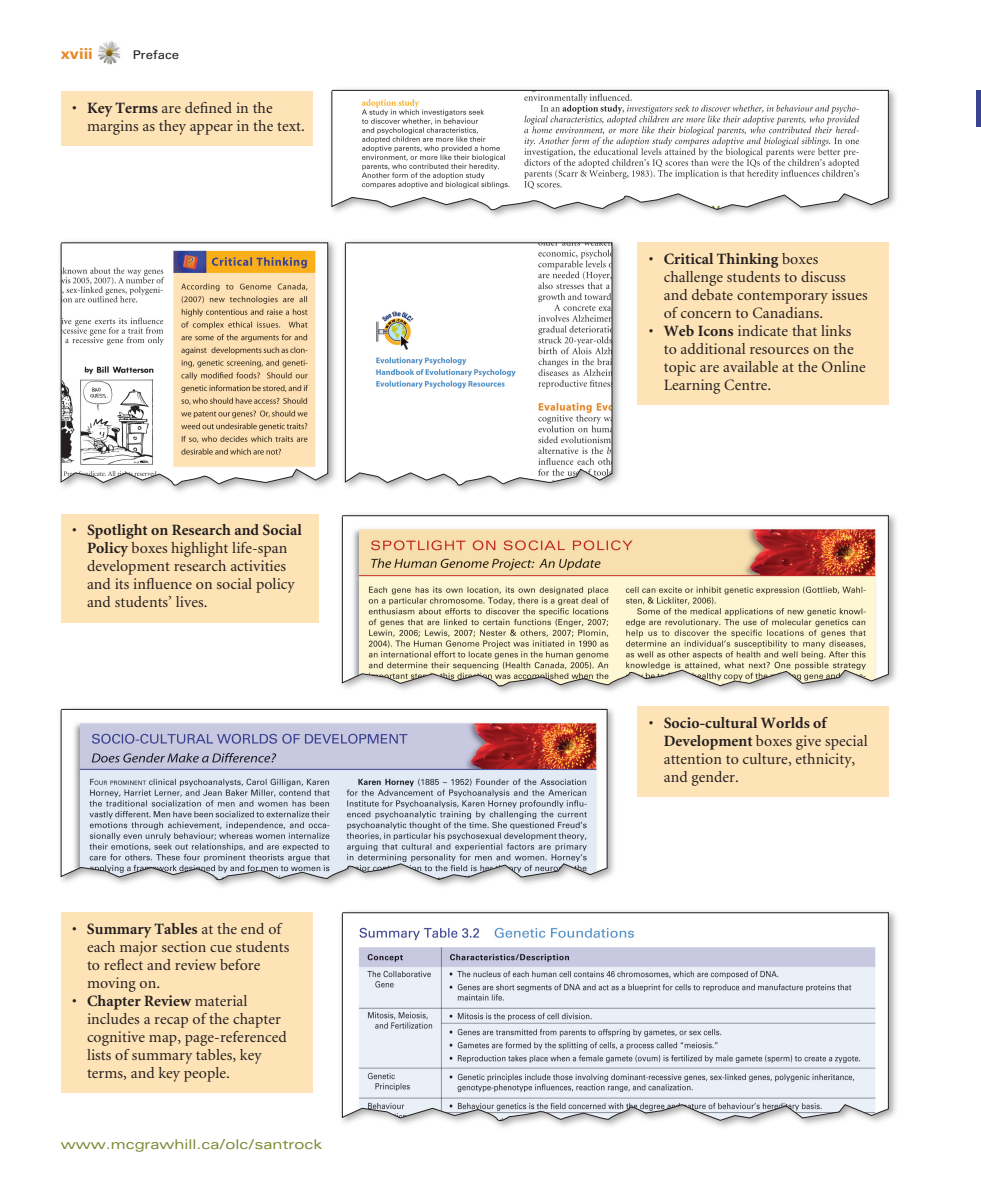
<style>
.page{position:relative;width:981px;height:1184px;background:#fff}
.page>*{position:absolute;margin:0;border:0;box-sizing:border-box;transform-origin:0 0}
.t1{font:15.75px/18px "Minion";letter-spacing:.005em;color:#231f20}
.t2{font:700 15px "Univers";color:#e68824;scale:1.1 1}
.t3{font:expanded 13.5px "Univers";color:#7e8733}
.t4{font:12px "Univers";letter-spacing:.005em;color:#231f20;scale:1.1 1}
.s1{font-weight:700}
</style>
<div class="page">
<img style="left:98px;top:41px;width:23px;height:24px">
<div style="left:61px;top:91px;width:252px;height:54px;background:#fee3b7"></div>
<div style="left:327px;top:86px;width:572px;height:134px;background:#231f20;opacity:.4"></div>
<svg style="left:331px;top:90px;width:558px;height:124px"></svg>
<div style="left:638px;top:243px;width:251px;height:162px;background:#fee3b7"></div>
<div style="left:61px;top:514px;width:258px;height:108px;background:#fee3b7"></div>
<div style="left:638px;top:706px;width:251px;height:90px;background:#fee3b7"></div>
<div style="left:61px;top:912px;width:252px;height:180px;background:#fee3b7"></div>
<div style="left:338px;top:908px;width:561px;height:223px;background:#231f20;opacity:.4"></div>
<svg style="left:342px;top:912px;width:547px;height:212px"></svg>
<div style="left:56px;top:238px;width:283px;height:258px;background:#231f20;opacity:.4"></div>
<svg style="left:60px;top:242px;width:268px;height:247px"></svg>
<div style="left:340px;top:238px;width:283px;height:257px;background:#231f20;opacity:.4"></div>
<svg style="left:345px;top:242px;width:268px;height:247px"></svg>
<div style="left:338px;top:511px;width:561px;height:185px;background:#231f20;opacity:.4"></div>
<svg style="left:342px;top:515px;width:547px;height:175px;background:#e1d1b6"></svg>
<div style="left:56px;top:704px;width:562px;height:186px;background:#231f20;opacity:.4"></div>
<svg style="left:60px;top:708px;width:548px;height:175px;background:#c8c6d0"></svg>
<div style="left:976px;top:90px;width:5px;height:36px;background:#384391"></div>
<p class="t2" style="left:61px;top:45px;width:31px">xviii</p>
<p class="t4" style="left:133px;top:48px;width:44px">Preface</p>
<p class="t1" style="left:87px;top:99px;width:219px;text-indent:-15px">• <span class="s1">Key Terms</span> are defined in the margins as they appear in the text.</p>
<p class="t1" style="left:87px;top:522px;width:216px;text-indent:-15px">• <span class="s1">Spotlight on Research and Social<br>Policy</span> boxes highlight life-span development research activities and its influence on social policy and students’ lives.</p>
<p class="t1" style="left:87px;top:920px;width:204px;text-indent:-15px">• <span class="s1">Summary Tables</span> at the end of each major section cue students to reflect and review before moving on.</p>
<p class="t1" style="left:87px;top:992px;width:201px;text-indent:-15px">• <span class="s1">Chapter Review</span> material includes a recap of the chapter cognitive map, page-referenced lists of summary tables, key terms, and key people.</p>
<p class="t3" style="left:61px;top:1136px;width:263px">www.mcgrawhill.ca/olc/santrock</p>
<p class="t1" style="left:664px;top:251px;width:206px;text-indent:-15px">• <span class="s1">Critical Thinking</span> boxes challenge students to discuss and debate contemporary issues of concern to Canadians.</p>
<p class="t1" style="left:664px;top:323px;width:203px;text-indent:-15px">• <span class="s1">Web Icons</span> indicate that links to additional resources on the topic are available at the Online<br>Learning Centre.</p>
<p class="t1" style="left:664px;top:714px;width:205px;text-indent:-15px">• <span class="s1">Socio-cultural Worlds of<br>Development</span> boxes give special attention to culture, ethnicity, and gender.</p>
</div>
